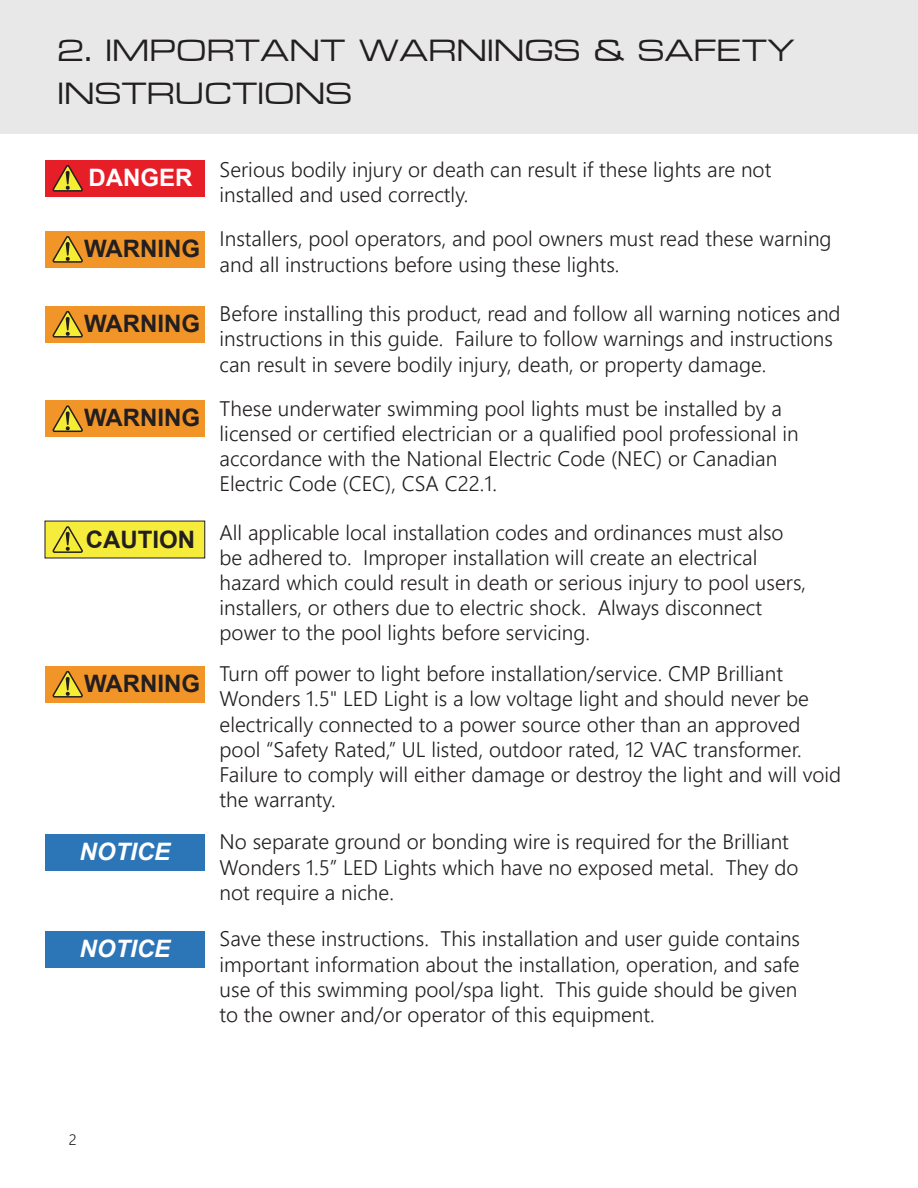
<style>
.page{position:relative;width:918px;height:1188px;background:#fff}
.page>*{position:absolute;margin:0;border:0;box-sizing:border-box;transform-origin:0 0}
.Page_Heading{font:36px/43.2px "Metrostyle Extended";color:#231f20}
.t1{font:700 24px "Arial";color:#231f20}
.t2{font:italic 700 24px "Arial";color:#fff}
.t3{font:700 24px "Arial";color:#fff}
.t4{font:300 21px/25.2px "Segoe UI";color:#231f20}
.t5{font:300 15px "Segoe UI";color:#231f20}
</style>
<div class="page">
<div style="left:0;top:0;width:918px;height:133px;background:#e8e8e8"></div>
<div style="left:45px;top:931px;width:160px;height:37px;background:#2c76b8"></div>
<div style="left:45px;top:834px;width:160px;height:37px;background:#2c76b8"></div>
<div style="left:45px;top:160px;width:160px;height:36px;background:#e51e28"></div>
<svg style="left:52px;top:165px;width:31px;height:27px"></svg>
<div style="left:45px;top:231px;width:160px;height:36px;background:#f29528"></div>
<svg style="left:52px;top:236px;width:31px;height:27px"></svg>
<div style="left:45px;top:666px;width:160px;height:36px;background:#f29528"></div>
<svg style="left:52px;top:671px;width:31px;height:27px"></svg>
<div style="left:45px;top:306px;width:160px;height:36px;background:#f29528"></div>
<svg style="left:52px;top:311px;width:31px;height:27px"></svg>
<div style="left:45px;top:400px;width:160px;height:37px;background:#f29528"></div>
<svg style="left:52px;top:405px;width:31px;height:28px"></svg>
<div style="left:45px;top:521px;width:160px;height:37px;background:#f5ec3b"></div>
<svg style="left:52px;top:526px;width:31px;height:27px"></svg>
<p class="Page_Heading" style="left:58px;top:29px;width:739px">2. IMPORTANT WARNINGS &amp; SAFETY<br>INSTRUCTIONS</p>
<p class="t3" style="left:88px;top:162px;width:106px">DANGER</p>
<p class="t1" style="left:84px;top:232px;width:118px">WARNING</p>
<p class="t1" style="left:84px;top:307px;width:118px">WARNING</p>
<p class="t1" style="left:84px;top:402px;width:118px">WARNING</p>
<p class="t1" style="left:86px;top:523px;width:111px">CAUTION</p>
<p class="t1" style="left:84px;top:667px;width:118px">WARNING</p>
<p class="t2" style="left:80px;top:836px;width:92px">NOTICE</p>
<p class="t2" style="left:80px;top:933px;width:92px">NOTICE</p>
<p class="t4" style="left:220px;top:156px;width:553px">Serious bodily injury or death can result if these lights are not installed and used correctly.</p>
<p class="t4" style="left:220px;top:225px;width:614px">Installers, pool operators, and pool owners must read these warning and all instructions before using these lights.</p>
<p class="t4" style="left:220px;top:300px;width:623px">Before installing this product, read and follow all warning notices and instructions in this guide. Failure to follow warnings and instructions can result in severe bodily injury, death, or property damage.</p>
<p class="t4" style="left:220px;top:395px;width:581px">These underwater swimming pool lights must be installed by a licensed or certified electrician or a qualified pool professional in accordance with the National Electric Code (NEC) or Canadian Electric Code (CEC), CSA C22.1.</p>
<p class="t4" style="left:220px;top:519px;width:588px">All applicable local installation codes and ordinances must also be adhered to. Improper installation will create an electrical hazard which could result in death or serious injury to pool users, installers, or others due to electric shock. Always disconnect power to the pool lights before servicing.</p>
<p class="t4" style="left:220px;top:660px;width:623px">Turn off power to light before installation/service. CMP Brilliant Wonders 1.5" LED Light is a low voltage light and should never be electrically connected to a power source other than an approved pool “Safety Rated,” UL listed, outdoor rated, 12 VAC transformer.<br>Failure to comply will either damage or destroy the light and will void the warranty.</p>
<p class="t4" style="left:220px;top:829px;width:580px">No separate ground or bonding wire is required for the Brilliant<br>Wonders 1.5” LED Lights which have no exposed metal. They do not require a niche.</p>
<p class="t4" style="left:220px;top:925px;width:582px">Save these instructions. This installation and user guide contains important information about the installation, operation, and safe use of this swimming pool/spa light. This guide should be given to the owner and/or operator of this equipment.</p>
<p class="t5" style="left:69px;top:1129px;width:9px">2</p>
</div>
